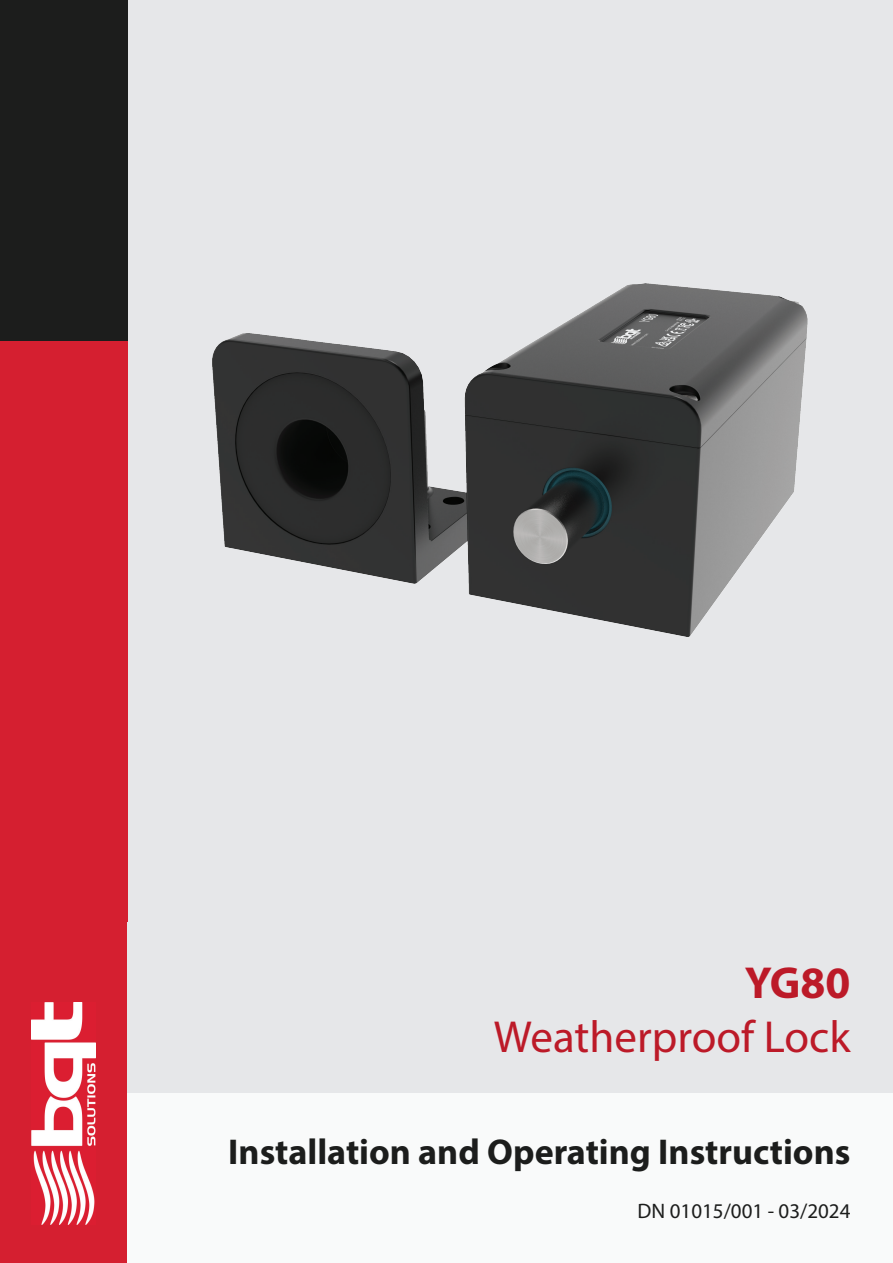
<style>
.page{position:relative;width:893px;height:1263px;background:#fff}
.page>*{position:absolute;margin:0;border:0;box-sizing:border-box;transform-origin:0 0}
.t1{font:45px "Myriad Pro";color:#bc1a28}
.t2{font:700 45px "Myriad Pro";color:#bc1a28}
.t3{font:700 36px "Myriad Pro";color:#1c1d1c}
.t4{font:21px "Myriad Pro";color:#1c1d1c}
</style>
<div class="page">
<div style="left:128px;top:0;width:765px;height:923px;background:#e6e7e9"></div>
<div style="left:0;top:0;width:128px;height:1263px;background:#d51f30"></div>
<div style="left:0;top:0;width:128px;height:340px;background:#1c1d1c"></div>
<img style="left:32px;top:1003px;width:64px;height:222px">
<div style="left:128px;top:1093px;width:765px;height:170px;background:#f9fafa"></div>
<div style="left:128px;top:923px;width:765px;height:170px;background:#e6e7e9"></div>
<img style="left:213px;top:283px;width:595px;height:354px">
<p class="t2" style="left:745px;top:953px;width:107px">YG80</p>
<p class="t1" style="left:494px;top:1009px;width:358px">Weatherproof Lock</p>
<p class="t3" style="left:228px;top:1129px;width:624px">Installation and Operating Instructions</p>
<p class="t4" style="left:638px;top:1198px;width:214px">DN 01015/001 - 03/2024</p>
</div>
